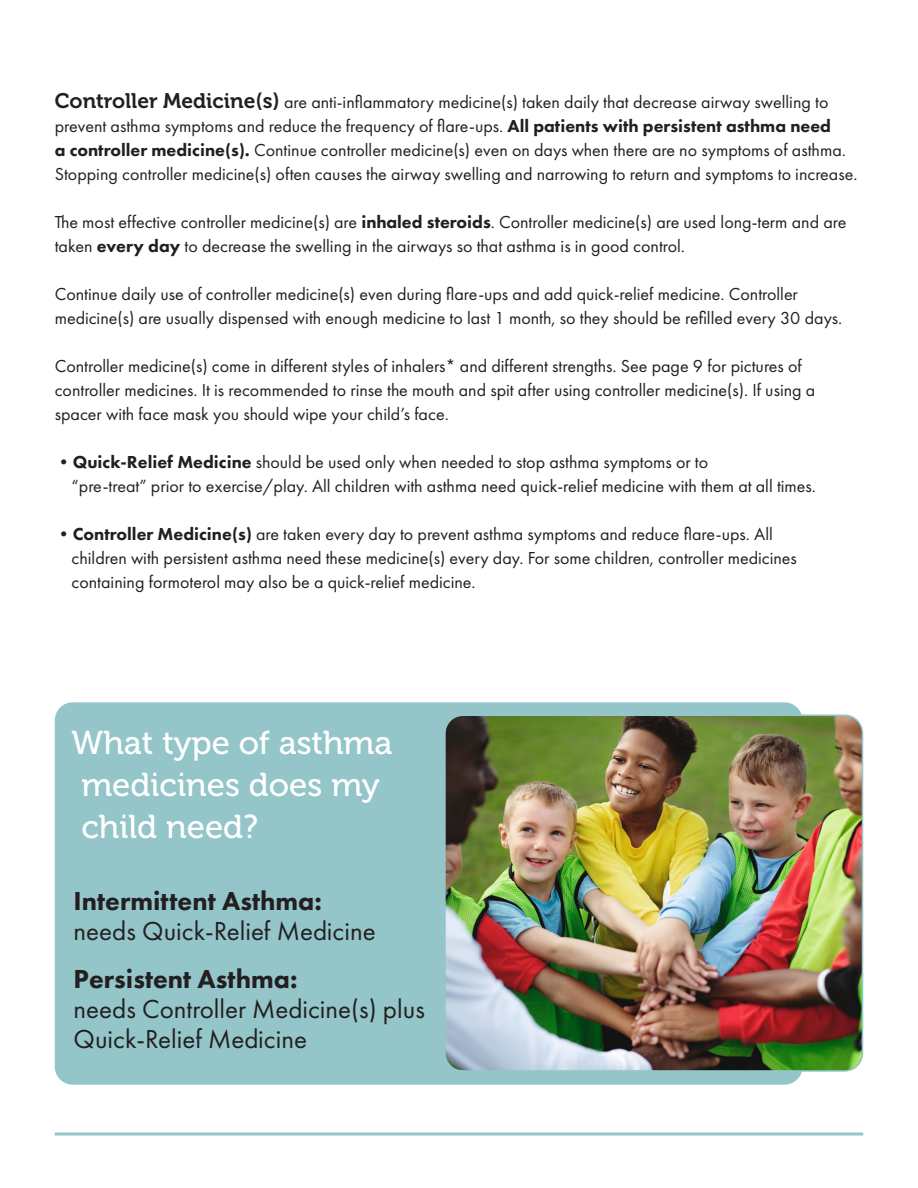
<style>
.page{position:relative;width:918px;height:1188px;background:#fff}
.page>*{position:absolute;margin:0;border:0;box-sizing:border-box;transform-origin:0 0}
.t1{font:33px/42px "Museo 500";color:#fff}
.t2{font:27px "Futura PT";color:#231f20}
.t3{font:800 27px "Futura PT";color:#231f20}
.t4{font:18px/24px "Futura PT";color:#231f20}
.s1{font-family:"Museo 700";font-size:21px}
.s2{font-weight:800}
</style>
<div class="page">
<div style="left:55px;top:702px;width:748px;height:383px;background:#93c5c9;border-radius:18px"></div>
<img style="left:447px;top:715px;width:415px;height:354px">
<div style="left:444px;top:715px;width:419px;height:357px;border:2px solid #93c5c9;border-radius:18px"></div>
<svg style="left:55px;top:1132px;width:808px;height:4px;background:#add3d6"></svg>
<p class="t4" style="left:55px;top:90px;width:804px"><span class="s1">Controller Medicine(s)</span> are anti-inflammatory medicine(s) taken daily that decrease airway swelling to prevent asthma symptoms and reduce the frequency of flare-ups. <span class="s2">All patients with persistent asthma need<br>a controller medicine(s).</span> Continue controller medicine(s) even on days when there are no symptoms of asthma.<br>Stopping controller medicine(s) often causes the airway swelling and narrowing to return and symptoms to increase.</p>
<p class="t4" style="left:55px;top:210px;width:793px">The most effective controller medicine(s) are <span class="s2">inhaled steroids</span>. Controller medicine(s) are used long-term and are taken <span class="s2">every day</span> to decrease the swelling in the airways so that asthma is in good control.</p>
<p class="t4" style="left:55px;top:282px;width:789px">Continue daily use of controller medicine(s) even during flare-ups and add quick-relief medicine. Controller medicine(s) are usually dispensed with enough medicine to last 1 month, so they should be refilled every 30 days.</p>
<p class="t4" style="left:55px;top:354px;width:762px">Controller medicine(s) come in different styles of inhalers* and different strengths. See page 9 for pictures of controller medicines. It is recommended to rinse the mouth and spit after using controller medicine(s). If using a spacer with face mask you should wipe your child’s face.</p>
<p class="t4" style="left:72px;top:450px;width:746px;text-indent:-17px">•<span class="s2">Quick-Relief Medicine</span> should be used only when needed to stop asthma symptoms or to<br>“pre-treat” prior to exercise/play. All children with asthma need quick-relief medicine with them at all times.</p>
<p class="t4" style="left:72px;top:522px;width:727px;text-indent:-17px">•<span class="s2">Controller Medicine(s)</span> are taken every day to prevent asthma symptoms and reduce flare-ups. All children with persistent asthma need these medicine(s) every day. For some children, controller medicines</p>
<p class="t4" style="left:72px;top:570px;width:406px">containing formoterol may also be a quick-relief medicine.</p>
<p class="t1" style="left:72px;top:722px;width:322px">What type of asthma medicines does my child need?</p>
<p class="t3" style="left:74px;top:884px;width:250px">Intermittent Asthma:</p>
<p class="t2" style="left:74px;top:915px;width:304px">needs Quick-Relief Medicine</p>
<p class="t3" style="left:74px;top:962px;width:225px">Persistent Asthma:</p>
<p class="t2" style="left:74px;top:993px;width:353px">needs Controller Medicine(s) plus</p>
<p class="t2" style="left:74px;top:1023px;width:235px">Quick-Relief Medicine</p>
</div>
